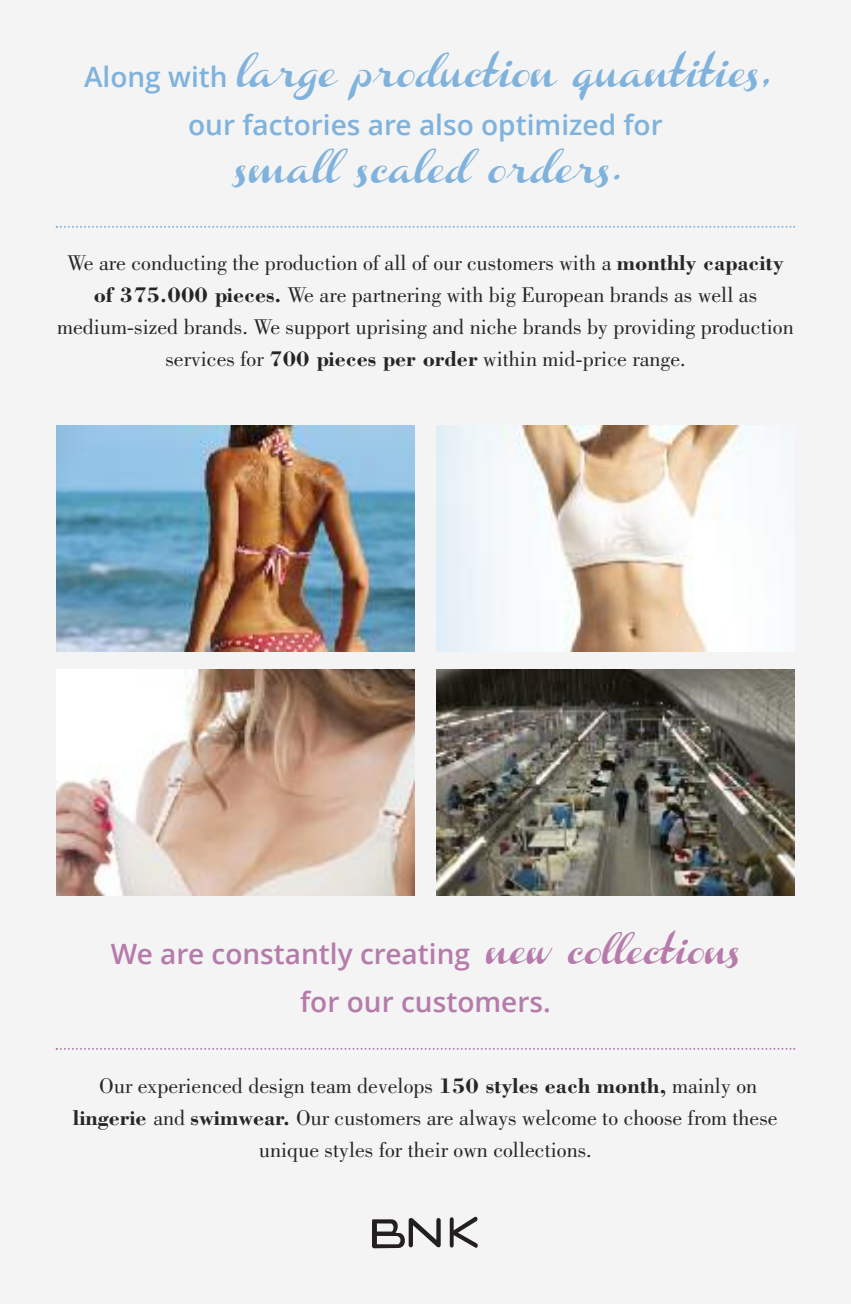
<style>
.page{position:relative;width:851px;height:1304px;background:#fff}
.page>*{position:absolute;margin:0;border:0;box-sizing:border-box;transform-origin:0 0}
.t1{font:28px "Channel Slanted 2";color:#7fb2dc}
.t2{font:600 28px/48px "Open Sans";color:#b67bab;text-align:center}
.t3{font:600 28px "Open Sans";color:#7fb2dc}
.t4{font:22px/32px "Bodoni Std";color:#272627;text-align:center}
.s1{font-family:"Open Sans";font-weight:600}
.s2{font-weight:700}
.s3{font-family:"Channel Slanted 2";font-weight:400;font-size:26px}
</style>
<div class="page">
<div style="left:0;top:0;width:850px;height:1304px;background:#f4f4f4"></div>
<img style="left:57px;top:425px;width:357px;height:227px">
<img style="left:437px;top:425px;width:325px;height:227px">
<img style="left:437px;top:669px;width:357px;height:227px">
<img style="left:57px;top:669px;width:357px;height:227px">
<svg style="left:56px;top:226px;width:739px;height:2px"></svg>
<svg style="left:56px;top:1048px;width:739px;height:2px"></svg>
<svg style="left:372px;top:1217px;width:105px;height:31px"></svg>
<p class="t1" style="left:84px;top:66px;width:684px"><span class="s1">Along with</span> large production quantities,</p>
<p class="t3" style="left:188px;top:105px;width:476px">our factories are also optimized for</p>
<p class="t1" style="left:233px;top:162px;width:386px">small scaled orders.</p>
<p class="t4" style="left:57px;top:249px;width:737px">We are conducting the production of all of our customers with a <span class="s2">monthly capacity of 375.000 pieces.</span> We are partnering with big European brands as well as medium-sized brands. We support uprising and niche brands by providing production services for <span class="s2">700 pieces per order</span> within mid-price range.</p>
<p class="t2" style="left:111px;top:929px;width:630px">We are constantly creating <span class="s3">new collections </span>for our customers.</p>
<p class="t4" style="left:73px;top:1071px;width:706px">Our experienced design team develops <span class="s2">150 styles each month,</span> mainly on <span class="s2">lingerie</span> and <span class="s2">swimwear.</span> Our customers are always welcome to choose from these unique styles for their own collections.</p>
</div>
